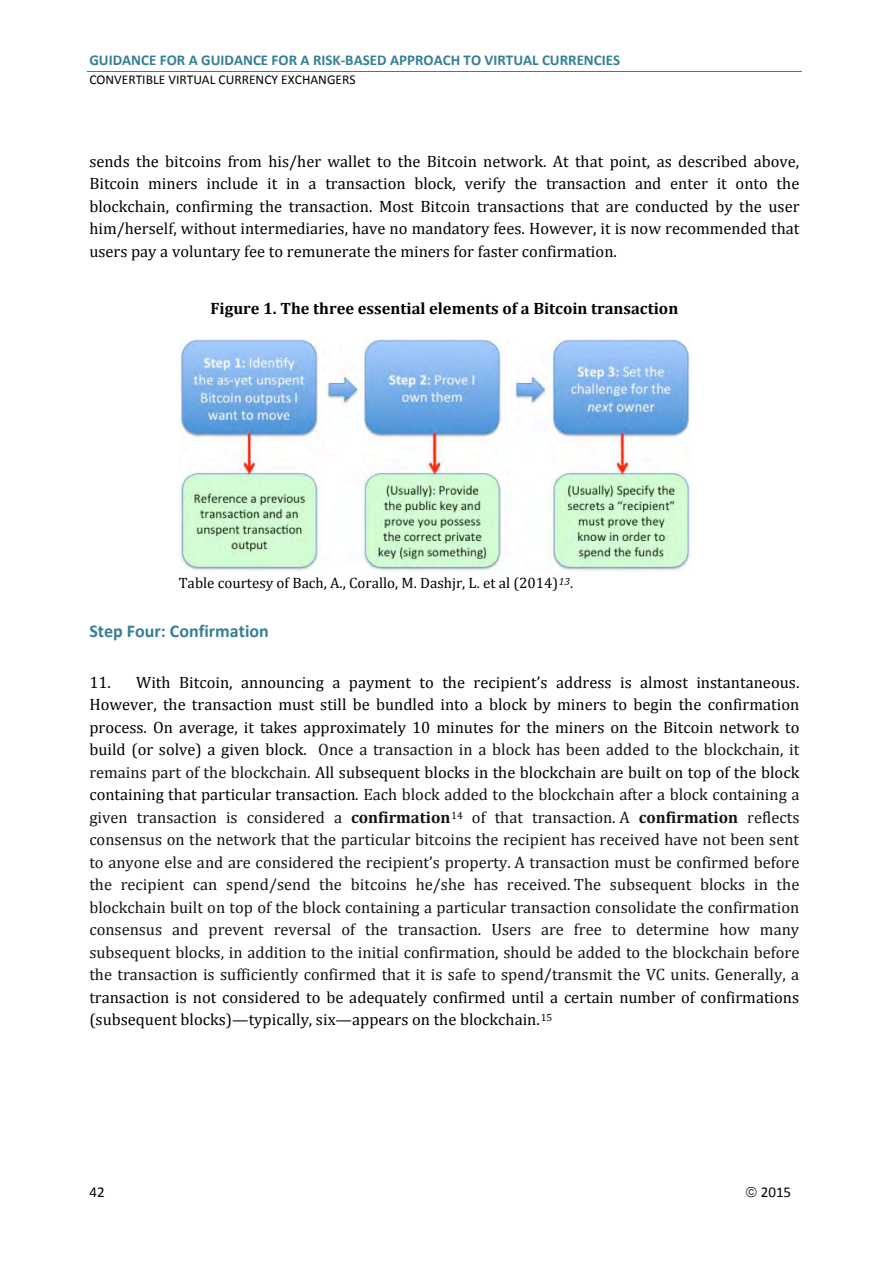
<style>
.page{position:relative;width:893px;height:1263px;background:#fff}
.page>*{position:absolute;margin:0;border:0;box-sizing:border-box;transform-origin:0 0}
.t1{font:700 18px "Calibri";color:#348093}
.t2{font:16.5px/22.5px "Cambria";color:#131313;text-align:justify}
.t3{font:16.5px/22.5px "Cambria";color:#000;text-align:justify}
.t4{font:700 16.5px "Cambria";color:#000}
.t5{font:700 15px "Calibri";color:#348093}
.t6{font:15px "Cambria";color:#000}
.t7{font:15px "Calibri";color:#000}
.t8{font:13.5px "Calibri";color:#000}
.s1{color:#000}
.s2{font-style:italic;color:#000}
.s3{font-weight:700}
</style>
<div class="page">
<hr style="left:87px;top:71px;width:715px;height:1px;background:#348093">
<img style="left:179px;top:339px;width:512px;height:232px">
<p class="t5" style="left:89px;top:51px;width:532px">GUIDANCE FOR A GUIDANCE FOR A RISK-BASED APPROACH TO VIRTUAL CURRENCIES</p>
<p class="t8" style="left:89px;top:71px;width:268px">CONVERTIBLE VIRTUAL CURRENCY EXCHANGERS</p>
<p class="t3" style="left:89px;top:150px;width:712px">sends the bitcoins from his/her wallet to the Bitcoin network. At that point, as described above, Bitcoin miners include it in a transaction block, verify the transaction and enter it onto the blockchain, confirming the transaction. Most Bitcoin transactions that are conducted by the user him/herself, without intermediaries, have no mandatory fees. However, it is now recommended that users pay a voluntary fee to remunerate the miners for faster confirmation.</p>
<p class="t4" style="left:211px;top:297px;width:469px">Figure 1. The three essential elements of a Bitcoin transaction</p>
<p class="t6" style="left:179px;top:574px;width:396px">Table courtesy of Bach, A., Corallo, M. Dashjr, L. et al (2014)<sup>13</sup>.</p>
<p class="t1" style="left:89px;top:620px;width:181px">Step Four: Confirmation</p>
<p class="t2" style="left:89px;top:671px;width:712px"><span class="s1">11. With Bitcoin, announcing a payment to the recipient’s address is almost instantaneous.<br>However, the transaction must still be bundled into a block by miners to begin the confirmation process. On average, it takes approximately 10 minutes for the miners on the Bitcoin network to build (or solve) a given block.</span> Once a transaction in a block has been added to the blockchain, it remains part of the blockchain. <span class="s1">All subsequent blocks in the blockchain are built on top of the block containing that particular transaction</span><span class="s2">.</span> Each block added to the blockchain after a block containing a given transaction is considered a <span class="s3">confirmation</span><sup>14</sup> of that transaction. A <span class="s3">confirmation</span> reflects consensus on the network that the particular bitcoins the recipient has received have not been sent to anyone else and are considered the recipient’s property. A transaction must be confirmed before the recipient can spend/send the bitcoins he/she has received. The subsequent blocks in the blockchain built on top of the block containing a particular transaction consolidate the confirmation consensus and prevent reversal of the transaction. Users are free to determine how many subsequent blocks, in addition to the initial confirmation, should be added to the blockchain before the transaction is sufficiently confirmed that it is safe to spend/transmit the VC units. Generally, a t<span class="s1">ransaction is not considered to be adequately confirmed until a certain number of confirmations (subsequent blocks)—typically, six—appears on the blockchain.</span><sup>15</sup></p>
<p class="t7" style="left:89px;top:1182px;width:17px">42</p>
<p class="t7" style="left:761px;top:1182px;width:32px">2015</p>
</div>
